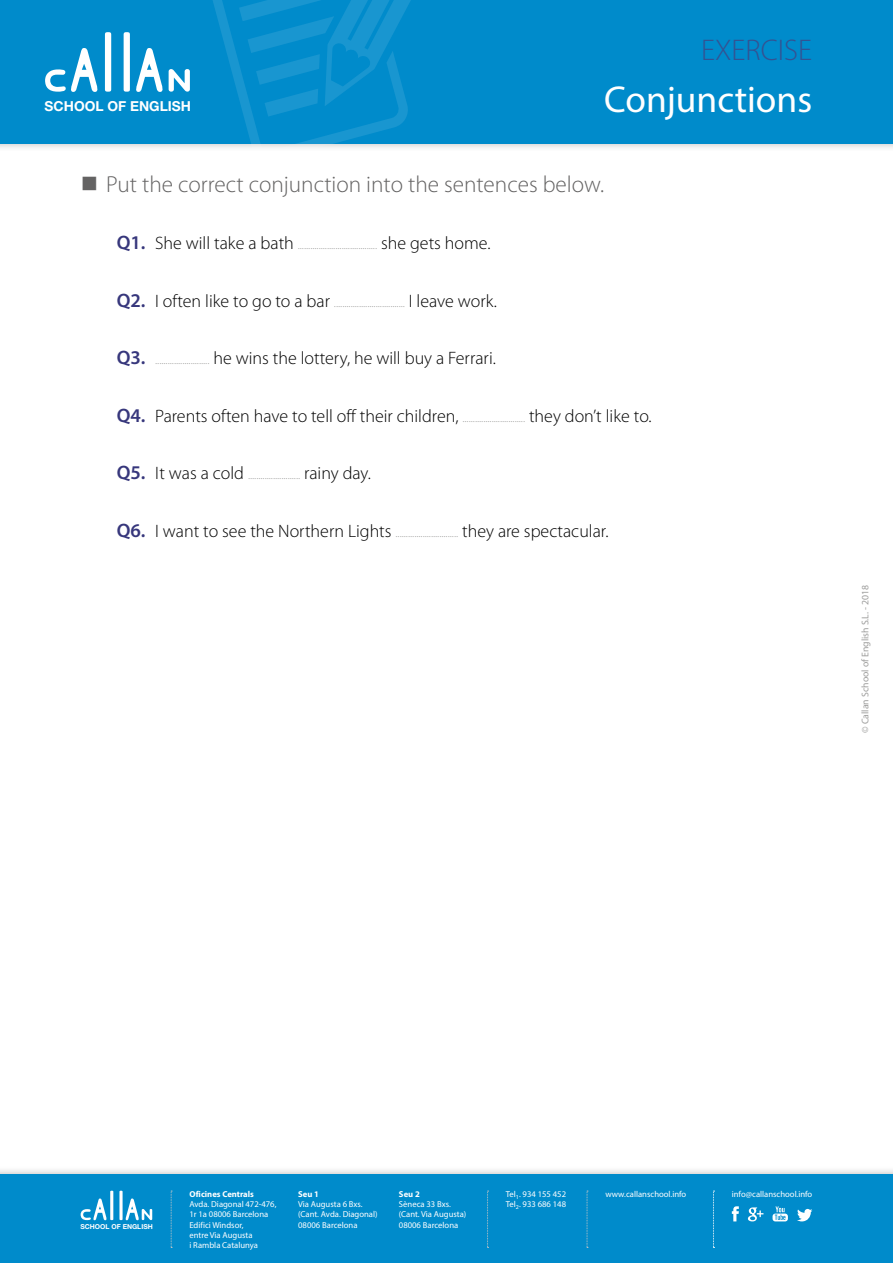
<style>
.page{position:relative;width:893px;height:1263px;background:#fff}
.page>*{position:absolute;margin:0;border:0;box-sizing:border-box;transform-origin:0 0}
.t1{font:37.5px "Myriad Pro";color:#fff}
.t2{font:300 30px "Myriad Pro";color:#345292}
.t3{font:300 23.25px "Myriad Pro";color:#646363}
.t4{font:300 18px "Myriad Pro";color:#000}
.t5{font:700 13.8px "Helvetica Neue LT Std";color:#fff}
.t6{font:300 12px "Myriad Pro";color:#9d9d9c}
.t7{font:9.75px "Myriad Pro";color:#9d9d9c}
.t8{font:8.7px/10.2px "Myriad Pro";color:#fff}
.t9{font:700 8.7px "Myriad Pro";color:#fff}
.t10{font:700 6.75px "Helvetica Neue LT Std";color:#fff}
.s1{font-weight:600;font-size:19.5px;color:#37377c}
.s2{font-size:18px;color:#000}
.s3{font-size:12px;color:#9d9d9c}
</style>
<div class="page">
<div style="left:0;top:1166px;width:893px;height:97px;background:#000;opacity:.29"></div>
<div style="left:0;top:1174px;width:893px;height:89px;background:#008bcb"></div>
<div style="left:0;top:0;width:893px;height:152px;background:#000;opacity:.29"></div>
<div style="left:0;top:0;width:893px;height:144px;background:#008bcb"></div>
<svg style="left:201px;top:0;width:241px;height:152px"></svg>
<svg style="left:105px;top:32px;width:6px;height:60px"></svg>
<svg style="left:45px;top:48px;width:53px;height:44px"></svg>
<svg style="left:124px;top:32px;width:66px;height:60px"></svg>
<hr style="left:110px;top:1191px;width:3px;height:29px;background:#fff">
<svg style="left:125px;top:1198px;width:27px;height:22px"></svg>
<svg style="left:81px;top:1198px;width:26px;height:22px"></svg>
<svg style="left:119px;top:1191px;width:4px;height:29px"></svg>
<svg style="left:732px;top:1206px;width:7px;height:15px"></svg>
<svg style="left:748px;top:1207px;width:15px;height:14px"></svg>
<svg style="left:797px;top:1209px;width:15px;height:12px"></svg>
<svg style="left:772px;top:1206px;width:16px;height:15px"></svg>
<svg style="left:171px;top:1191px;width:1px;height:57px"></svg>
<svg style="left:487px;top:1191px;width:2px;height:57px"></svg>
<svg style="left:587px;top:1191px;width:1px;height:57px"></svg>
<svg style="left:713px;top:1191px;width:1px;height:57px"></svg>
<h3 class="t5" style="left:45px;top:97px;width:148px">SCHOOL OF ENGLISH</h3>
<h2 class="t2" style="left:701px;top:34px;width:113px">EXERCISE</h2>
<h1 class="t1" style="left:604px;top:76px;width:210px">Conjunctions</h1>
<h3 class="t3" style="left:81px;top:171px;width:525px">■ Put the correct conjunction into the sentences below.</h3>
<h3 class="t6" style="left:117px;top:239px;width:375px"><span class="s1">Q1.</span> <span class="s2">She will take a bath</span> ...................................... <span class="s2">she gets home.</span></h3>
<h3 class="t6" style="left:117px;top:296px;width:382px"><span class="s1">Q2.</span> <span class="s2">I often like to go to a bar</span> .................................. <span class="s2">I leave work.</span></h3>
<h3 class="t4" style="left:117px;top:348px;width:381px"><span class="s1">Q3.</span> <span class="s3">..........................</span> he wins the lottery, he will buy a Ferrari.</h3>
<h3 class="t4" style="left:117px;top:406px;width:536px"><span class="s1">Q4.</span> Parents often have to tell off their children, <span class="s3">..............................</span> they don’t like to.</h3>
<h3 class="t6" style="left:117px;top:469px;width:256px"><span class="s1">Q5.</span> <span class="s2">It was a cold</span> ......................... <span class="s2">rainy day.</span></h3>
<h3 class="t4" style="left:117px;top:521px;width:493px"><span class="s1">Q6.</span> I want to see the Northern Lights <span class="s3">..............................</span> they are spectacular.</h3>
<p class="t7" style="left:859px;top:733px;width:149px;rotate:-90deg">© Callan School of English S.L. - 2018</p>
<p class="t10" style="left:80px;top:1223px;width:74px">SCHOOL OF ENGLISH</p>
<p class="t9" style="left:189px;top:1188px;width:66px">Oficines Centrals</p>
<p class="t8" style="left:605px;top:1189px;width:82px">www.callanschool.info</p>
<p class="t8" style="left:189px;top:1199px;width:89px">Avda. Diagonal 472-476,<br>1r 1a 08006 Barcelona<br>Edifici Windsor,<br>entre Via Augusta<br>i Rambla Catalunya</p>
<p class="t8" style="left:506px;top:1189px;width:62px">Tel<sub>1</sub>. 934 155 452<br>Tel<sub>2</sub>. 933 686 148</p>
<p class="t8" style="left:732px;top:1189px;width:82px">info@callanschool.info</p>
<p class="t9" style="left:298px;top:1188px;width:22px">Seu 1</p>
<p class="t8" style="left:298px;top:1199px;width:81px">Via Augusta 6 Bxs. (Cant. Avda. Diagonal)<br>08006 Barcelona</p>
<p class="t9" style="left:399px;top:1188px;width:22px">Seu 2</p>
<p class="t8" style="left:399px;top:1199px;width:69px">Sèneca 33 Bxs. (Cant. Via Augusta)<br>08006 Barcelona</p>
</div>
